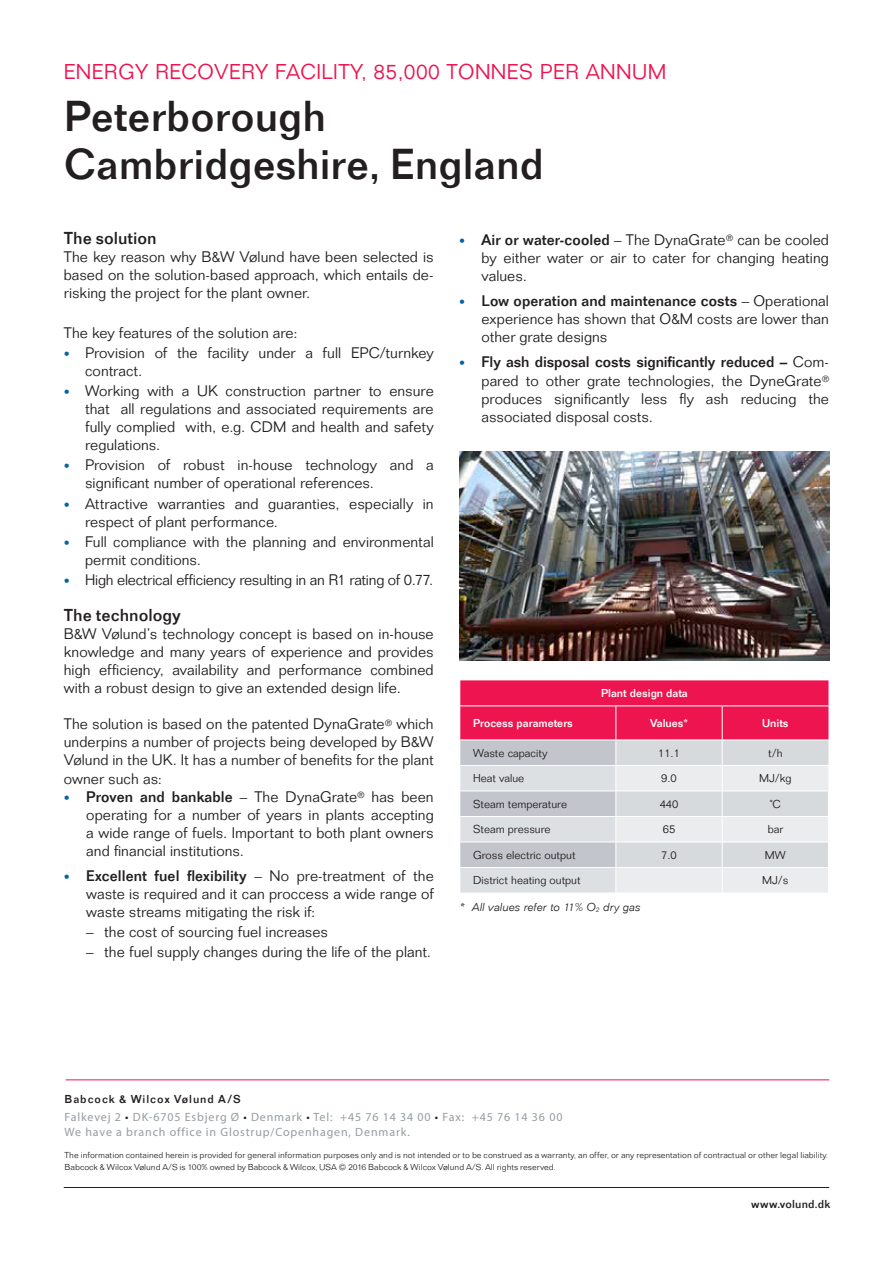
<style>
.page{position:relative;width:893px;height:1263px;background:#fff}
.page>*{position:absolute;margin:0;border:0;box-sizing:border-box;transform-origin:0 0}
.t1{font:500 45px/48px "Folio T";color:#231f20}
.t2{font:300 21px "Folio Std";letter-spacing:.02em;color:#ed1450}
.t3{font:500 18px "Folio T";color:#231f20}
.t4{font:300 15px/18px "Folio Std";letter-spacing:.005em;color:#231f20;text-align:justify}
.t5{font:300 15px "Folio Std";letter-spacing:-.015em;color:#231f20}
.t6{font:12px/15px "Myriad Pro";letter-spacing:.07em;color:#959ca1}
.t7{font:12px "Folio T Ligh Ital";color:#231f20}
.t8{font:500 12px "Folio T";letter-spacing:.075em;color:#231f20}
.t9{font:500 12px "Folio T";letter-spacing:.015em;color:#231f20}
.t10{font:300 11.25px "Folio Std";color:#231f20}
.t11{font:500 11.25px "Folio Std";color:#fff}
.t12{font:9px/12px "Folio T Ligh";color:#231f20}
.s1{font-size:12px;color:#0065a4}
.s2{font-weight:500}
.s3{color:#231f20}
</style>
<div class="page">
<hr style="left:64px;top:1187px;width:765px;height:1px;background:#231f20">
<hr style="left:66px;top:1079px;width:763px;height:1px;background:#ed1450">
<svg style="left:460px;top:680px;width:369px;height:213px;background:#e0a7ba"></svg>
<img style="left:459px;top:452px;width:370px;height:208px">
<h2 class="t2" style="left:64px;top:59px;width:604px">ENERGY RECOVERY FACILITY, 85,000 TONNES PER ANNUM</h2>
<h1 class="t1" style="left:64px;top:93px;width:482px">Peterborough<br>Cambridgeshire, England</h1>
<p class="t3" style="left:64px;top:228px;width:94px">The solution</p>
<p class="t4" style="left:64px;top:248px;width:371px">The key reason why B&amp;W Vølund have been selected is based on the solution-based approach, which entails de&shy;risking the project for the plant owner.</p>
<p class="t4" style="left:64px;top:324px;width:235px">The key features of the solution are:</p>
<p class="t4" style="left:85px;top:344px;width:350px;text-indent:-21px"><span class="s1">•</span> Provision of the facility under a full EPC/turnkey contract.</p>
<p class="t4" style="left:85px;top:382px;width:350px;text-indent:-21px"><span class="s1">•</span> Working with a UK construction partner to ensure that all regulations and associated requirements are fully complied with, e.g. CDM and health and safety regulations.</p>
<p class="t4" style="left:85px;top:456px;width:350px;text-indent:-21px"><span class="s1">•</span> Provision of robust in-house technology and a significant number of operational references.</p>
<p class="t4" style="left:85px;top:494px;width:350px;text-indent:-21px"><span class="s1">•</span> Attractive warranties and guaranties, especially in respect of plant performance.</p>
<p class="t4" style="left:85px;top:532px;width:350px;text-indent:-21px"><span class="s1">•</span> Full compliance with the planning and environmental permit conditions.</p>
<p class="t5" style="left:64px;top:571px;width:371px"><span class="s1">•</span> High electrical efficiency resulting in an R1 rating of 0.77.</p>
<p class="t3" style="left:64px;top:605px;width:119px">The technology</p>
<p class="t4" style="left:64px;top:625px;width:371px">B&amp;W Vølund’s technology concept is based on in-house knowledge and many years of experience and provides high efficiency, availability and performance combined with a robust design to give an extended design life.</p>
<p class="t4" style="left:64px;top:715px;width:371px">The solution is based on the patented DynaGrate<sup>®</sup> which underpins a number of projects being developed by B&amp;W Vølund in the UK. It has a number of benefits for the plant owner such as:</p>
<p class="t4" style="left:86px;top:787px;width:349px;text-indent:-23px"><span class="s1">•</span> <span class="s2">Proven and bankable</span> – The DynaGrate<sup>®</sup> has been operating for a number of years in plants accepting a wide range of fuels. Important to both plant owners and financial institutions.</p>
<p class="t4" style="left:86px;top:867px;width:349px;text-indent:-23px"><span class="s1">•</span> <span class="s2">Excellent fuel flexibility</span> – No pre-treatment of the waste is required and it can proccess a wide range of waste streams mitigating the risk if:</p>
<p class="t4" style="left:86px;top:923px;width:243px">– the cost of sourcing fuel increases</p>
<p class="t4" style="left:86px;top:943px;width:346px">– the fuel supply changes during the life of the plant.</p>
<p class="t4" style="left:482px;top:230px;width:349px;text-indent:-23px"><span class="s1">•</span> <span class="s2">Air or water-cooled</span> – The DynaGrate<sup>®</sup> can be cooled by either water or air to cater for changing heating values.</p>
<p class="t4" style="left:482px;top:292px;width:349px;text-indent:-22px"><span class="s1">•</span> <span class="s2">Low operation and maintenance costs</span> – Operational experience has shown that O&amp;M costs are lower than other grate designs</p>
<p class="t4" style="left:482px;top:353px;width:349px;text-indent:-22px"><span class="s1">•</span> <span class="s2">Fly ash disposal costs significantly reduced –</span> Com&shy;pared to other grate technologies, the DyneGrate<sup>® </sup>produces significantly less fly ash reducing the associated disposal costs.</p>
<p class="t11" style="left:601px;top:686px;width:88px">Plant design data</p>
<p class="t11" style="left:473px;top:716px;width:101px">Process parameters</p>
<p class="t11" style="left:650px;top:716px;width:40px">Values*</p>
<p class="t11" style="left:762px;top:716px;width:28px">Units</p>
<p class="t10" style="left:473px;top:746px;width:76px">Waste capacity</p>
<p class="t10" style="left:658px;top:746px;width:23px">11.1</p>
<p class="t10" style="left:768px;top:746px;width:16px">t/h</p>
<p class="t10" style="left:473px;top:771px;width:53px">Heat value</p>
<p class="t10" style="left:661px;top:771px;width:17px">9.0</p>
<p class="t10" style="left:759px;top:771px;width:34px">MJ/kg</p>
<p class="t10" style="left:473px;top:797px;width:95px">Steam temperature</p>
<p class="t10" style="left:660px;top:797px;width:20px">440</p>
<p class="t10" style="left:770px;top:797px;width:12px">˚C</p>
<p class="t10" style="left:473px;top:822px;width:79px">Steam pressure</p>
<p class="t10" style="left:663px;top:822px;width:14px">65</p>
<p class="t10" style="left:768px;top:822px;width:17px">bar</p>
<p class="t10" style="left:473px;top:848px;width:104px">Gross electric output</p>
<p class="t10" style="left:661px;top:848px;width:17px">7.0</p>
<p class="t10" style="left:765px;top:848px;width:22px">MW</p>
<p class="t10" style="left:473px;top:874px;width:109px">District heating output</p>
<p class="t10" style="left:762px;top:874px;width:28px">MJ/s</p>
<p class="t7" style="left:459px;top:900px;width:182px">* All values refer to 11% O<sub>2</sub> dry gas</p>
<p class="t8" style="left:65px;top:1092px;width:178px">Babcock &amp; Wilcox Vølund A/S</p>
<p class="t6" style="left:65px;top:1109px;width:499px">Falkevej 2 <span class="s3">•</span> DK-6705 Esbjerg Ø <span class="s3">•</span> Denmark <span class="s3">•</span> Tel: +45 76 14 34 00 <span class="s3">•</span> Fax: +45 76 14 36 00<br>We have a branch office in Glostrup/Copenhagen, Denmark.</p>
<p class="t12" style="left:65px;top:1149px;width:765px">The information contained herein is provided for general information purposes only and is not intended or to be construed as a warranty, an offer, or any representation of contractual or other legal liability.<br>Babcock &amp; Wilcox Vølund A/S is 100% owned by Babcock &amp; Wilcox, USA © 2016 Babcock &amp; Wilcox Vølund A/S. All rights reserved.</p>
<p class="t9" style="left:751px;top:1197px;width:81px">www.volund.dk</p>
</div>
